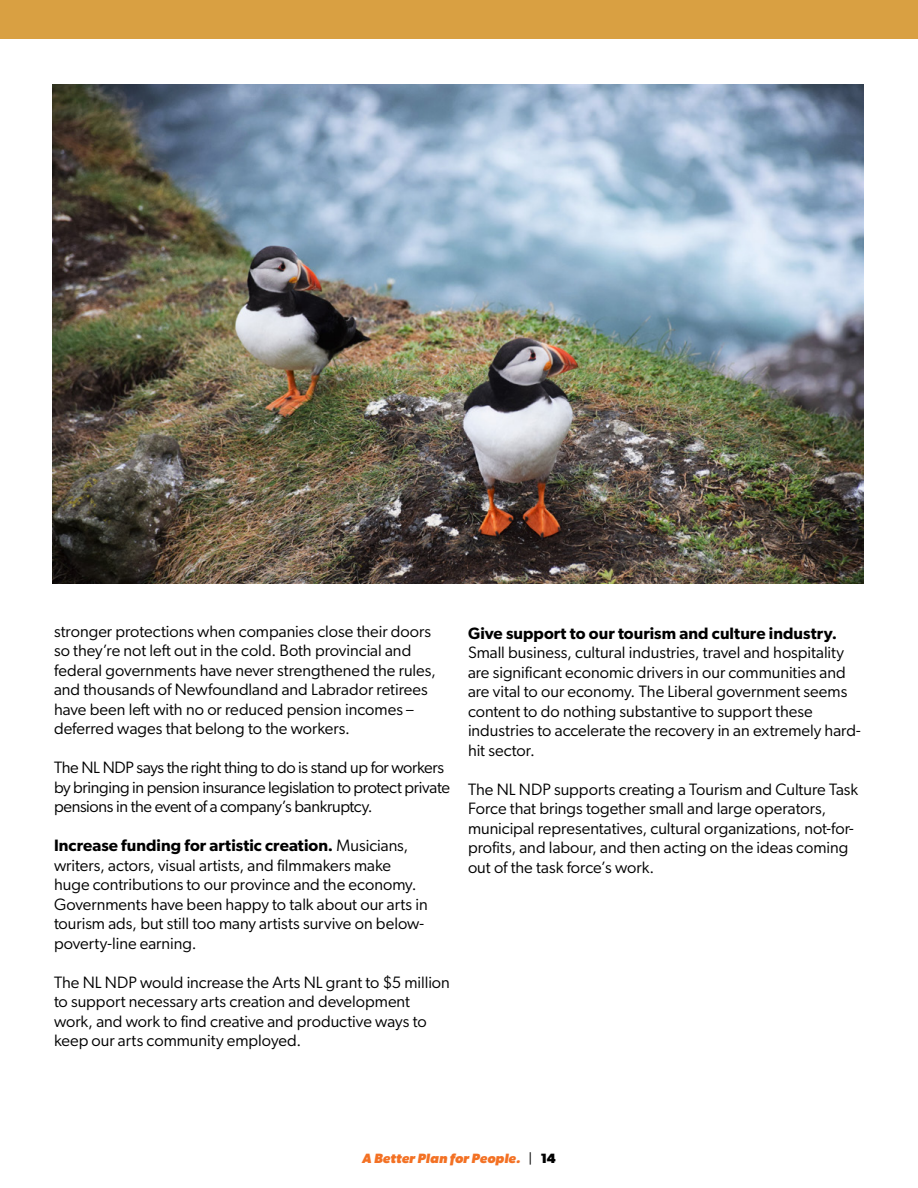
<style>
.page{position:relative;width:918px;height:1188px;background:#fff}
.page>*{position:absolute;margin:0;border:0;box-sizing:border-box;transform-origin:0 0}
.t1{font:16.5px/19.5px "Gibson";color:#000}
.t2{font:16.5px/19.5px "Gibson";letter-spacing:-.02em;color:#000}
.t3{font:600 16.5px "Gibson";letter-spacing:.005em;color:#000}
.t4{font:italic 700 13.5px "Gibson";letter-spacing:.01em;color:#f37124}
.s1{font-weight:600}
.s2{font-weight:400;font-style:normal;color:#000}
.s3{font-style:normal;color:#000}
</style>
<div class="page">
<div style="left:0;top:0;width:918px;height:39px;background:#d9a042"></div>
<img style="left:53px;top:84px;width:811px;height:500px">
<p class="t1" style="left:54px;top:621px;width:383px">stronger protections when companies close their doors so they’re not left out in the cold. Both provincial and federal governments have never strengthened the rules, and thousands of Newfoundland and Labrador retirees have been left with no or reduced pension incomes – deferred wages that belong to the workers.</p>
<p class="t2" style="left:54px;top:757px;width:398px">The NL NDP says the right thing to do is stand up for workers by bringing in pension insurance legislation to protect private pensions in the event of a company’s bankruptcy.</p>
<p class="t1" style="left:54px;top:835px;width:375px"><span class="s1">Increase funding for artistic creation.</span> Musicians, writers, actors, visual artists, and filmmakers make huge contributions to our province and the economy.<br>Governments have been happy to talk about our arts in tourism ads, but still too many artists survive on below&shy;poverty-line earning.</p>
<p class="t1" style="left:54px;top:972px;width:397px">The NL NDP would increase the Arts NL grant to $5 million to support necessary arts creation and development work, and work to find creative and productive ways to keep our arts community employed.</p>
<p class="t3" style="left:468px;top:623px;width:371px">Give support to our tourism and culture industry.</p>
<p class="t1" style="left:468px;top:642px;width:394px">Small business, cultural industries, travel and hospitality are significant economic drivers in our communities and are vital to our economy. The Liberal government seems content to do nothing substantive to support these industries to accelerate the recovery in an extremely hard&shy;hit sector.</p>
<p class="t1" style="left:468px;top:779px;width:392px">The NL NDP supports creating a Tourism and Culture Task Force that brings together small and large operators, municipal representatives, cultural organizations, not-for&shy;profits, and labour, and then acting on the ideas coming out of the task force’s work.</p>
<p class="t4" style="left:362px;top:1151px;width:195px">A Better Plan for People. <span class="s2">|</span> <span class="s3">14</span></p>
</div>
